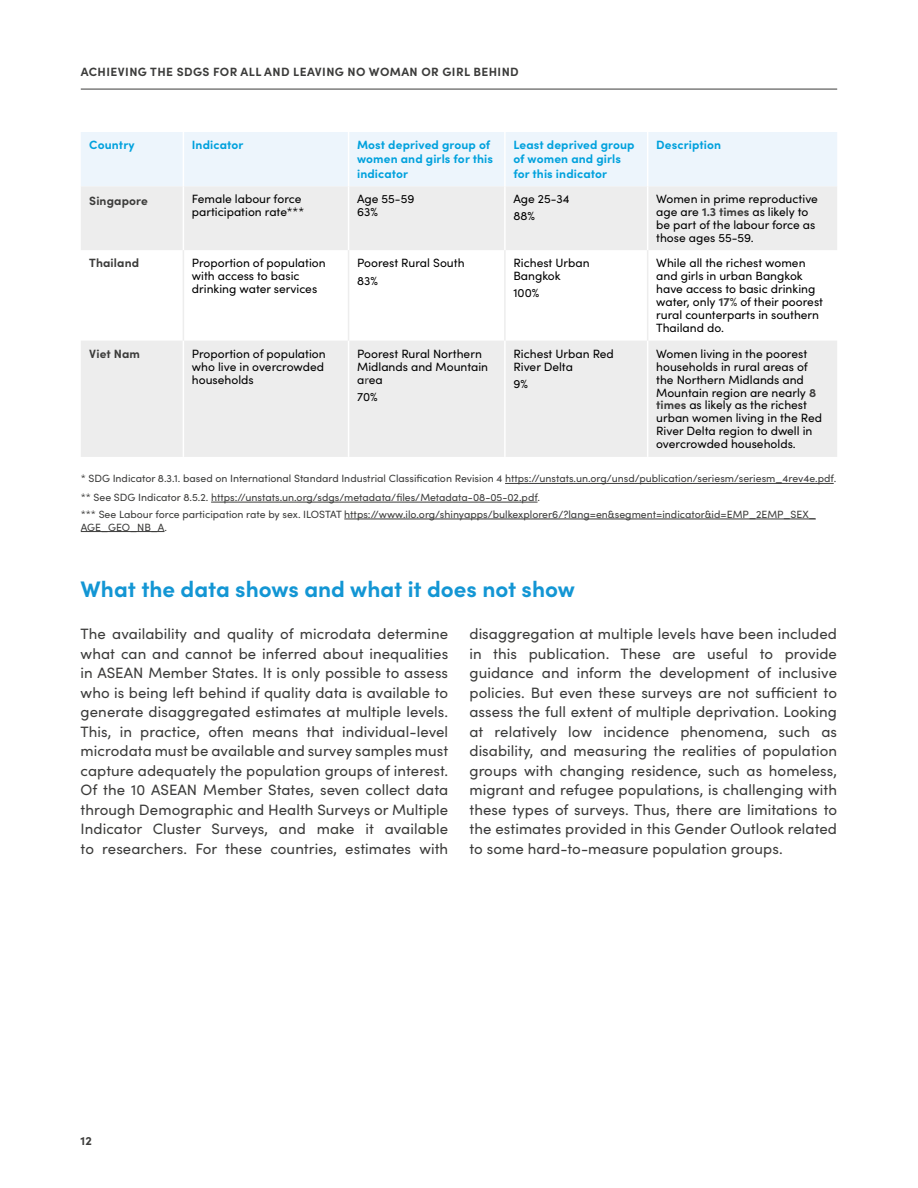
<style>
.page{position:relative;width:918px;height:1188px;background:#fff}
.page>*{position:absolute;margin:0;border:0;box-sizing:border-box;transform-origin:0 0}
.t1{font:700 22.5px "Sofia Pro";color:#1396d4}
.t2{font:15px/19.5px "Sofia Pro";letter-spacing:.005em;color:#3c3c3b;text-align:justify}
.t3{font:12px/12.9px "Sofia Pro";color:#000}
.t4{font:700 12px/14.4px "Sofia Pro";letter-spacing:.01em;color:#00a1dd}
.t5{font:700 12px "Sofia Pro";letter-spacing:.035em;color:#3c3c3b}
.t6{font:700 12px "Sofia Pro";letter-spacing:.01em;color:#3c3c3b}
.t7{font:10.5px/18.6px "Sofia Pro";color:#3c3c3b}
.s1{font-weight:700;color:#3c3c3b}
.s2{color:#3c3c3b}
</style>
<div class="page">
<hr style="left:81px;top:89px;width:756px;height:1px;background:#3c3c3b">
<hr style="left:505px;top:483px;width:329px;height:1px;background:#3c3c3b">
<hr style="left:211px;top:502px;width:327px;height:1px;background:#3c3c3b">
<hr style="left:344px;top:519px;width:472px;height:1px;background:#3c3c3b">
<hr style="left:81px;top:531px;width:84px;height:1px;background:#3c3c3b">
<div style="left:81px;top:132px;width:756px;height:54px;background:#edf5fc"></div>
<svg style="left:81px;top:186px;width:756px;height:271px;fill:#ededed"></svg>
<hr style="left:183px;top:186px;width:1px;height:64px;background:#fff">
<hr style="left:348px;top:186px;width:1px;height:64px;background:#fff">
<hr style="left:183px;top:341px;width:1px;height:116px;background:#fff">
<hr style="left:348px;top:341px;width:1px;height:116px;background:#fff">
<hr style="left:183px;top:132px;width:1px;height:54px;background:#fff">
<hr style="left:348px;top:132px;width:1px;height:54px;background:#fff">
<hr style="left:504px;top:132px;width:2px;height:54px;background:#fff">
<hr style="left:647px;top:132px;width:1px;height:54px;background:#fff">
<hr style="left:504px;top:186px;width:2px;height:64px;background:#fff">
<hr style="left:647px;top:186px;width:1px;height:64px;background:#fff">
<hr style="left:504px;top:341px;width:2px;height:116px;background:#fff">
<hr style="left:647px;top:341px;width:1px;height:116px;background:#fff">
<hr style="left:183px;top:250px;width:1px;height:91px;background:#ededed">
<hr style="left:348px;top:250px;width:1px;height:91px;background:#ededed">
<hr style="left:504px;top:250px;width:2px;height:91px;background:#ededed">
<hr style="left:647px;top:250px;width:1px;height:91px;background:#ededed">
<p class="t5" style="left:81px;top:62px;width:440px">ACHIEVING THE SDGS FOR ALL AND LEAVING NO WOMAN OR GIRL BEHIND</p>
<p class="t4" style="left:89px;top:137px;width:47px">Country</p>
<p class="t4" style="left:192px;top:137px;width:53px">Indicator</p>
<p class="t4" style="left:357px;top:137px;width:138px">Most deprived group of women and girls for this indicator</p>
<p class="t4" style="left:513px;top:137px;width:123px">Least deprived group of women and girls for this indicator</p>
<p class="t4" style="left:656px;top:137px;width:66px">Description</p>
<p class="t6" style="left:89px;top:192px;width:60px">Singapore</p>
<p class="t3" style="left:192px;top:191px;width:114px">Female labour force participation rate***</p>
<p class="t3" style="left:357px;top:191px;width:59px">Age 55-59<br>63%</p>
<p class="t3" style="left:513px;top:189px;width:58px;line-height:17.2px">Age 25-34<br>88%</p>
<p class="t3" style="left:656px;top:191px;width:163px">Women in prime reproductive age are <span class="s1">1.3 times</span> as likely to be part of the labour force as those ages 55-59.</p>
<p class="t6" style="left:89px;top:254px;width:51px">Thailand</p>
<p class="t3" style="left:192px;top:256px;width:135px">Proportion of population with access to basic drinking water services</p>
<p class="t3" style="left:357px;top:254px;width:109px;line-height:17.2px">Poorest Rural South<br>83%</p>
<p class="t3" style="left:513px;top:256px;width:78px">Richest Urban<br>Bangkok</p>
<p class="t3" style="left:656px;top:256px;width:168px">While all the richest women and girls in urban Bangkok have access to basic drinking water, only <span class="s1">17%</span> of their poorest rural counterparts in southern<br>Thailand do.</p>
<p class="t3" style="left:513px;top:286px;width:27px">100%</p>
<p class="t3" style="left:656px;top:346px;width:167px">Women living in the poorest households in rural areas of the Northern Midlands and<br>Mountain region are nearly <span class="s1">8 times</span> as likely as the richest urban women living in the Red<br>River Delta region to dwell in overcrowded households.</p>
<p class="t7" style="left:81px;top:469px;width:757px">* SDG Indicator 8.3.1. based on International Standard Industrial Classification Revision 4 https://unstats.un.org/unsd/publication/seriesm/seriesm_4rev4e.pdf. ** See SDG Indicator 8.5.2. https://unstats.un.org/sdgs/metadata/files/Metadata-08-05-02.pdf.</p>
<p class="t7" style="left:81px;top:507px;width:737px;line-height:12.6px">*** See Labour force participation rate by sex. ILOSTAT https://www.ilo.org/shinyapps/bulkexplorer6/?lang=en&amp;segment=indicator&amp;id=EMP_2EMP_SEX_<br>AGE_GEO_NB_A.</p>
<p class="t3" style="left:513px;top:346px;width:102px">Richest Urban Red<br>River Delta</p>
<p class="t3" style="left:513px;top:377px;width:16px">9%</p>
<p class="t5" style="left:89px;top:344px;width:52px">Viet Nam</p>
<p class="t3" style="left:192px;top:346px;width:135px">Proportion of population who live in overcrowded households</p>
<p class="t3" style="left:357px;top:346px;width:133px">Poorest Rural Northern<br>Midlands and Mountain a<span class="s2">r</span>ea</p>
<p class="t3" style="left:357px;top:389px;width:22px">70%</p>
<h1 class="t1" style="left:81px;top:571px;width:496px">What the data shows and what it does not show</h1>
<p class="t2" style="left:81px;top:623px;width:369px">The availability and quality of microdata determine what can and cannot be inferred about inequalities in ASEAN Member States. It is only possible to assess who is being left behind if quality data is available to generate disaggregated estimates at multiple levels.<br>This, in practice, often means that individual-level microdata must be available and survey samples must capture adequately the population groups of interest.<br>Of the 10 ASEAN Member States, seven collect data through Demographic and Health Surveys or Multiple Indicator Cluster Surveys, and make it available to researchers. For these countries, estimates with</p>
<p class="t2" style="left:469px;top:623px;width:369px">disaggregation at multiple levels have been included in this publication. These are useful to provide guidance and inform the development of inclusive policies. But even these surveys are not sufficient to assess the full extent of multiple deprivation. Looking at relatively low incidence phenomena, such as disability, and measuring the realities of population groups with changing residence, such as homeless, migrant and refugee populations, is challenging with these types of surveys. Thus, there are limitations to the estimates provided in this Gender Outlook related to some hard-to-measure population groups.</p>
<p class="t5" style="left:81px;top:1131px;width:13px">12</p>
</div>
